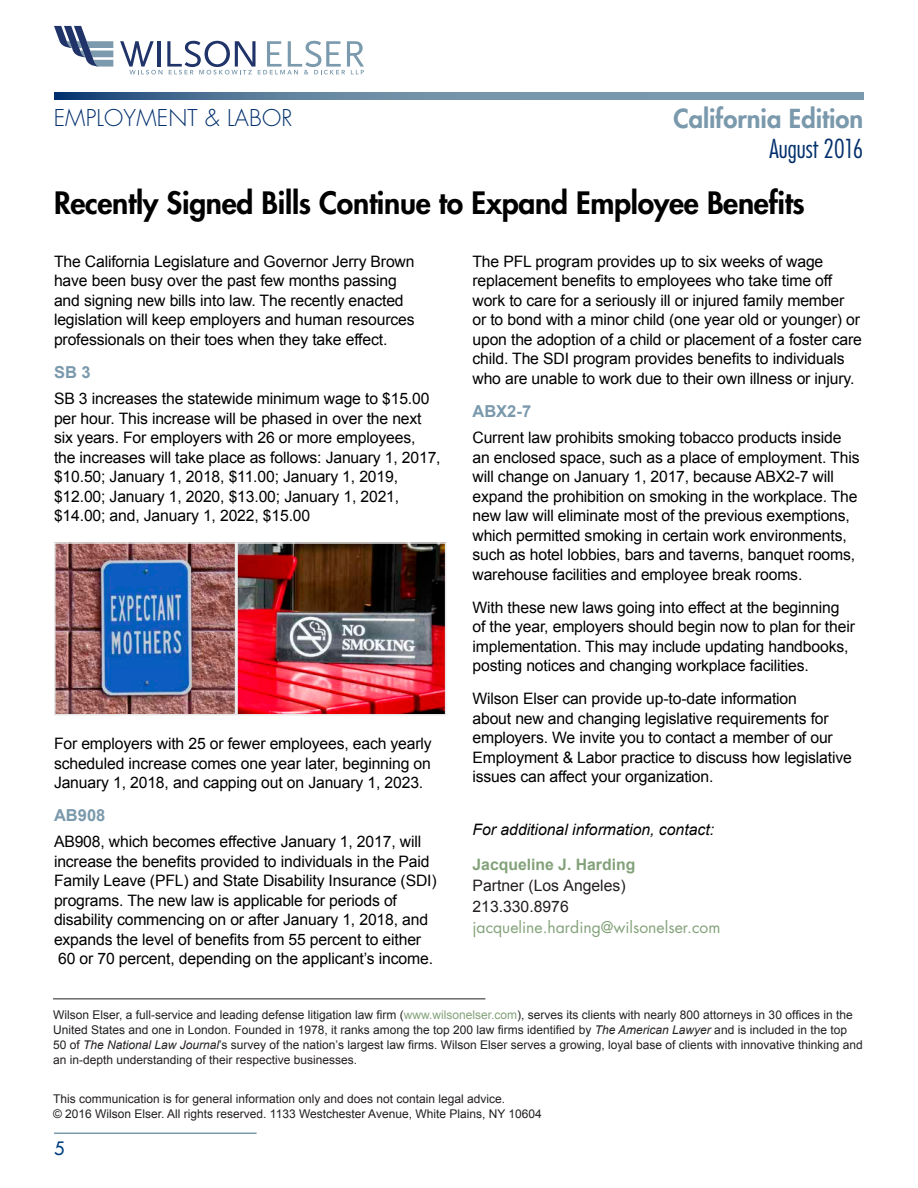
<style>
.page{position:relative;width:918px;height:1188px;background:#fff}
.page>*{position:absolute;margin:0;border:0;box-sizing:border-box;transform-origin:0 0}
.First_page_Headline{font:800 30px "Futura Std";letter-spacing:-.01em;color:#000}
.t1{font:800 25.5px/30.6px "Futura Std";color:#7a99ac;text-align:right}
.t2{font:300 22.5px "Futura Std";letter-spacing:.01em;color:#002f6c}
.t3{font:500 18px "Futura Std";color:#003e7e}
.Subheads{font:700 16.5px "Arial";color:#7a99ac}
.Newsletter_Body_Aria{font:15.75px/19.5px "Arial";letter-spacing:-.01em;color:#000}
.Sidebar_Body_9pt{font:15.75px/21px "Futura Std";color:#83a27a}
.Newsletter_Body_Aria-2{font:italic 15.75px "Arial";color:#000}
.TOC_Mandatory{font:12px/15px "Arial";color:#231f20}
.Copyright{font:12px/15px "Arial";color:#231f20}
.s1{font-weight:300;font-stretch:condensed;color:#002f6c}
.s2{font-family:"Arial";font-weight:700}
.s3{font-family:"Arial";color:#231f20}
.s4{color:#83a27a}
.s5{font-style:italic}
</style>
<div class="page">
<hr style="left:54px;top:1132px;width:203px;height:2px;background:#7a99ac">
<svg style="left:54px;top:93px;width:810px;height:7px;background:#6485a0"></svg>
<svg style="left:120px;top:41px;width:244px;height:34px"></svg>
<svg style="left:54px;top:26px;width:59px;height:41px"></svg>
<img style="left:239px;top:545px;width:204px;height:168px">
<div style="left:236px;top:542px;width:210px;height:174px;border:2px solid #e7e8e8"></div>
<img style="left:57px;top:545px;width:176px;height:168px">
<div style="left:54px;top:542px;width:182px;height:174px;border:2px solid #e7e8e8"></div>
<hr style="left:53px;top:998px;width:432px;height:1px;background:#231f20">
<p class="t2" style="left:54px;top:104px;width:240px">EMPLOYMENT &amp; LABOR</p>
<p class="t1" style="left:673px;top:103px;width:192px">California Edition<br><span class="s1">August 2016</span></p>
<p class="First_page_Headline" style="left:54px;top:184px;width:752px">Recently Signed Bills Continue to Expand Employee Benefits</p>
<p class="Newsletter_Body_Aria" style="left:54px;top:252px;width:362px">The California Legislature and Governor Jerry Brown have been busy over the past few months passing and signing new bills into law. The recently enacted legislation will keep employers and human resources professionals on their toes when they take effect.</p>
<p class="Subheads" style="left:54px;top:361px;width:38px">SB 3</p>
<p class="Newsletter_Body_Aria" style="left:54px;top:389px;width:388px">SB 3 increases the statewide minimum wage to $15.00 per hour. This increase will be phased in over the next six years. For employers with 26 or more employees, the increases will take place as follows: January 1, 2017, $10.50; January 1, 2018, $11.00; January 1, 2019, $12.00; January 1, 2020, $13.00; January 1, 2021, $14.00; and, January 1, 2022, $15.00</p>
<p class="Newsletter_Body_Aria" style="left:472px;top:252px;width:391px">The PFL program provides up to six weeks of wage replacement benefits to employees who take time off work to care for a seriously ill or injured family member or to bond with a minor child (one year old or younger) or upon the adoption of a child or placement of a foster care child. The SDI program provides benefits to individuals who are unable to work due to their own illness or injury.</p>
<p class="Subheads" style="left:472px;top:400px;width:60px">ABX2-7</p>
<p class="Newsletter_Body_Aria" style="left:472px;top:428px;width:389px">Current law prohibits smoking tobacco products inside an enclosed space, such as a place of employment. This will change on January 1, 2017, because ABX2-7 will expand the prohibition on smoking in the workplace. The new law will eliminate most of the previous exemptions, which permitted smoking in certain work environments, such as hotel lobbies, bars and taverns, banquet rooms, warehouse facilities and employee break rooms.</p>
<p class="Newsletter_Body_Aria" style="left:472px;top:598px;width:384px">With these new laws going into effect at the beginning of the year, employers should begin now to plan for their implementation. This may include updating handbooks, posting notices and changing workplace facilities.</p>
<p class="Newsletter_Body_Aria" style="left:472px;top:689px;width:381px">Wilson Elser can provide up-to-date information<br>about new and changing legislative requirements for employers. We invite you to contact a member of our Employment &amp; Labor practice to discuss how legislative issues can affect your organization.</p>
<p class="Newsletter_Body_Aria-2" style="left:472px;top:820px;width:243px">For additional information, contact:</p>
<p class="Sidebar_Body_9pt" style="left:472px;top:854px;width:249px"><span class="s2">Jacqueline J. Harding<br></span><span class="s3">Partner (Los Angeles)<br>213.330.8976 </span>jacqueline.harding@wilsonelser.com</p>
<p class="Newsletter_Body_Aria" style="left:54px;top:734px;width:379px;text-align:justify">For employers with 25 or fewer employees, each yearly scheduled increase comes one year later, beginning on January 1, 2018, and capping out on January 1, 2023.</p>
<p class="Subheads" style="left:54px;top:804px;width:53px">AB908</p>
<p class="Newsletter_Body_Aria" style="left:54px;top:832px;width:384px">AB908, which becomes effective January 1, 2017, will increase the benefits provided to individuals in the Paid Family Leave (PFL) and State Disability Insurance (SDI) programs. The new law is applicable for periods of disability commencing on or after January 1, 2018, and expands the level of benefits from 55 percent to either 60 or 70 percent, depending on the applicant’s income.</p>
<p class="TOC_Mandatory" style="left:53px;top:1008px;width:811px">Wilson Elser, a full-service and leading defense litigation law firm (<span class="s4">www.wilsonelser.com</span>), serves its clients with nearly 800 attorneys in 30 offices in the United States and one in London. Founded in 1978, it ranks among the top 200 law firms identified by <span class="s5">The American Lawyer</span> and is included in the top 50 of <span class="s5">The National Law Journal</span>’s survey of the nation’s largest law firms. Wilson Elser serves a growing, loyal base of clients with innovative thinking and an in-depth understanding of their respective businesses.</p>
<p class="Copyright" style="left:53px;top:1092px;width:490px">This communication is for general information only and does not contain legal advice.<br>© 2016 Wilson Elser. All rights reserved. 1133 Westchester Avenue, White Plains, NY 10604</p>
<p class="t3" style="left:54px;top:1137px;width:12px">5</p>
</div>
